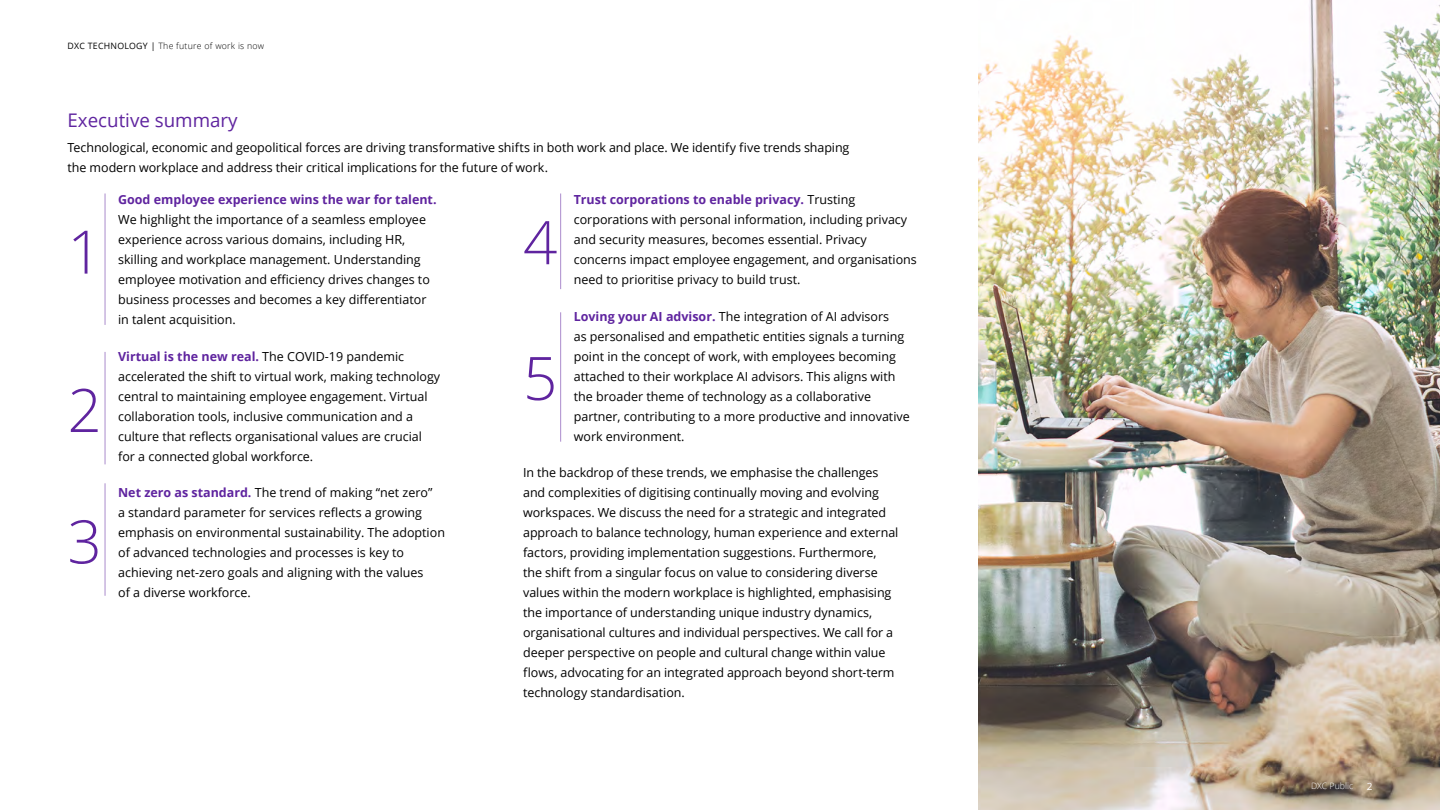
<style>
.page{position:relative;width:1440px;height:810px;background:#fff}
.page>*{position:absolute;margin:0;border:0;box-sizing:border-box;transform-origin:0 0}
.t1{font:300 60px "Open Sans";color:#5f249f}
.t2{font:18.75px "Open Sans";color:#5f249f}
.t3{font:12.5px/20px "Open Sans";color:#000}
.t4{font:700 12.5px "Open Sans";color:#5f249f}
.t5{font:10px "Open Sans";color:#fff}
.t6{font:300 8.75px "Open Sans";letter-spacing:.03em;color:#000}
.t7{font:300 8.75px "Open Sans";color:#fff}
.s1{font-weight:400}
.s2{font-weight:700;color:#5f249f}
</style>
<div class="page">
<hr style="left:105px;top:193px;width:1px;height:132px;background:#5f249f">
<hr style="left:560px;top:193px;width:1px;height:96px;background:#5f249f">
<hr style="left:105px;top:352px;width:1px;height:112px;background:#5f249f">
<hr style="left:560px;top:312px;width:1px;height:130px;background:#5f249f">
<hr style="left:105px;top:483px;width:1px;height:113px;background:#5f249f">
<img style="left:979px;top:0;width:461px;height:810px">
<p class="t6" style="left:68px;top:40px;width:198px"><span class="s1">DXC TECHNOLOGY |</span> The future of work is now</p>
<h2 class="t2" style="left:68px;top:107px;width:172px">Executive summary</h2>
<p class="t3" style="left:68px;top:138px;width:783px">Technological, economic and geopolitical forces are driving transformative shifts in both work and place. We identify five trends shaping the modern workplace and address their critical implications for the future of work.</p>
<p class="t4" style="left:118px;top:190px;width:320px">Good employee experience wins the war for talent.</p>
<p class="t3" style="left:118px;top:209px;width:313px">We highlight the importance of a seamless employee experience across various domains, including HR, skilling and workplace management. Understanding employee motivation and efficiency drives changes to business processes and becomes a key differentiator in talent acquisition.</p>
<p class="t3" style="left:118px;top:346px;width:324px"><span class="s2">Virtual is the new real.</span> The COVID-19 pandemic accelerated the shift to virtual work, making technology central to maintaining employee engagement. Virtual collaboration tools, inclusive communication and a culture that reflects organisational values are crucial for a connected global workforce.</p>
<p class="t3" style="left:118px;top:483px;width:328px"><span class="s2">Net zero as standard.</span> The trend of making “net zero”<br>a standard parameter for services reflects a growing emphasis on environmental sustainability. The adoption of advanced technologies and processes is key to achieving net-zero goals and aligning with the values<br>of a diverse workforce.</p>
<p class="t3" style="left:574px;top:189px;width:345px"><span class="s2">Trust corporations to enable privacy.</span> Trusting corporations with personal information, including privacy and security measures, becomes essential. Privacy concerns impact employee engagement, and organisations need to prioritise privacy to build trust.</p>
<p class="t3" style="left:574px;top:306px;width:338px"><span class="s2">Loving your AI advisor.</span> The integration of AI advisors<br>as personalised and empathetic entities signals a turning point in the concept of work, with employees becoming attached to their workplace AI advisors. This aligns with the broader theme of technology as a collaborative partner, contributing to a more productive and innovative work environment.</p>
<p class="t3" style="left:523px;top:463px;width:377px">In the backdrop of these trends, we emphasise the challenges and complexities of digitising continually moving and evolving workspaces. We discuss the need for a strategic and integrated approach to balance technology, human experience and external factors, providing implementation suggestions. Furthermore, the shift from a singular focus on value to considering diverse values within the modern workplace is highlighted, emphasising the importance of understanding unique industry dynamics, organisational cultures and individual perspectives. We call for a deeper perspective on people and cultural change within value flows, advocating for an integrated approach beyond short-term technology standardisation.</p>
<h1 class="t1" style="left:68px;top:211px;width:36px">1</h1>
<h1 class="t1" style="left:523px;top:201px;width:36px">4</h1>
<h1 class="t1" style="left:523px;top:337px;width:36px">5</h1>
<h1 class="t1" style="left:68px;top:369px;width:36px">2</h1>
<h1 class="t1" style="left:68px;top:501px;width:36px">3</h1>
<p class="t7" style="left:1311px;top:780px;width:44px">DXC Public</p>
<p class="t5" style="left:1367px;top:779px;width:7px">2</p>
</div>
